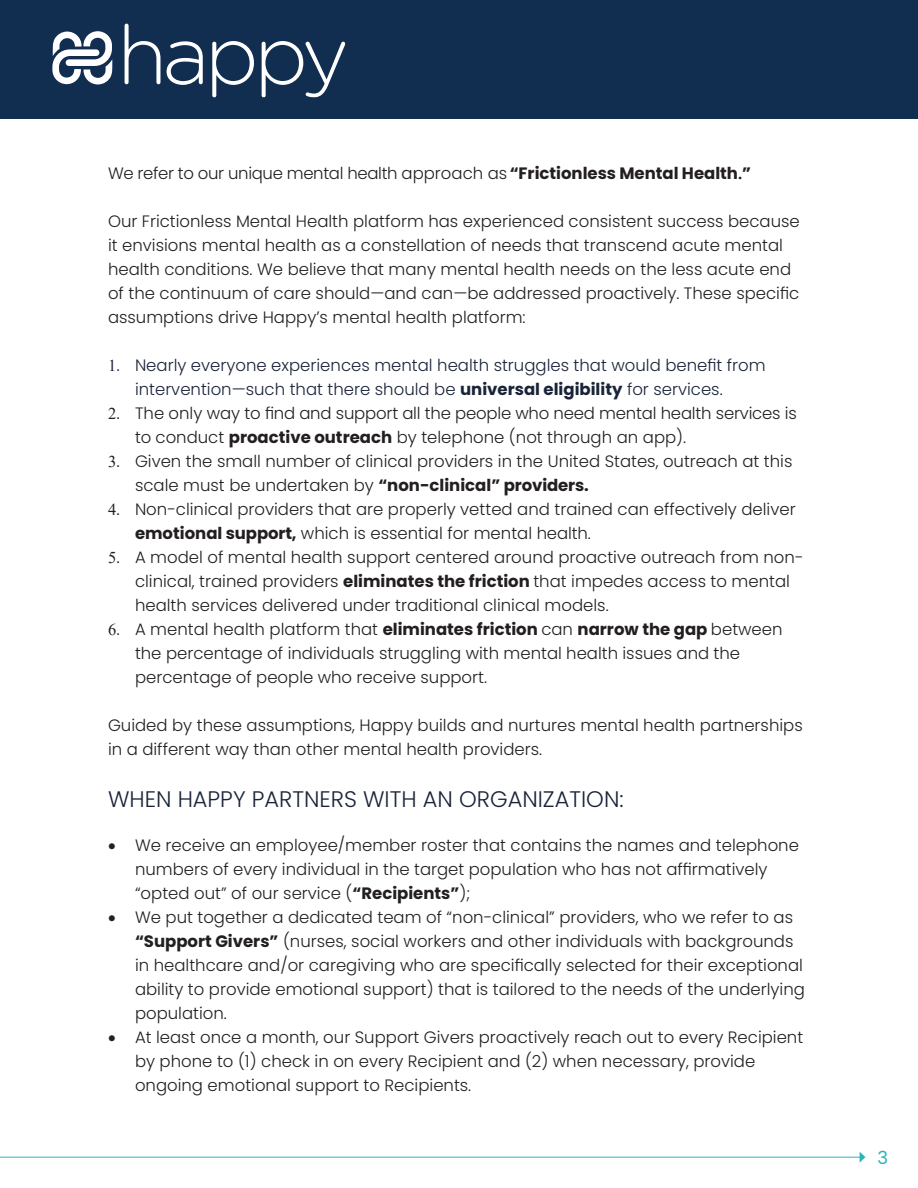
<style>
.page{position:relative;width:918px;height:1188px;background:#fff}
.page>*{position:absolute;margin:0;border:0;box-sizing:border-box;transform-origin:0 0}
.heading_2{font:300 22.5px "Poppins";color:#1a2439}
.t1{font:18px "Poppins";color:#27b5ba}
.Body_Text{font:300 16.5px/24px "Poppins";color:#231f20}
.t2{font:300 16.5px/24px "Poppins";color:#1a2439}
.Body_Text-2{font:300 16.5px "Poppins";letter-spacing:-.02em;color:#231f20}
.s1{font-weight:700}
.s2{font-family:"Times New Roman";font-weight:700}
.s3{font-family:"Times New Roman";font-weight:400}
</style>
<div class="page">
<div style="left:0;top:0;width:918px;height:119px;background:#112d50"></div>
<svg style="left:53px;top:24px;width:288px;height:73px"></svg>
<hr style="left:0;top:1157px;width:860px;height:1px;background:#28b6bb">
<svg style="left:860px;top:1152px;width:5px;height:10px"></svg>
<p class="Body_Text-2" style="left:108px;top:164px;width:645px">We refer to our unique mental health approach as <span class="s1">“Frictionless Mental Health</span><span class="s2">.</span><span class="s1">”</span></p>
<p class="Body_Text" style="left:108px;top:210px;width:693px">Our Frictionless Mental Health platform has experienced consistent success because it envisions mental health as a constellation of needs that transcend acute mental health conditions. We believe that many mental health needs on the less acute end of the continuum of care should—and can—be addressed proactively. These specific assumptions drive Happy’s mental health platform:</p>
<p class="t2" style="left:135px;top:354px;width:632px;text-indent:-27px"><span class="s3">1.</span> Nearly everyone experiences mental health struggles that would benefit from intervention—such that there should be <span class="s1">universal eligibility</span> for services.</p>
<p class="Body_Text" style="left:135px;top:402px;width:663px;text-indent:-27px"><span class="s3">2.</span> The only way to find and support all the people who need mental health services is to conduct <span class="s1">proactive outreach</span> by telephone (not through an app).</p>
<p class="Body_Text" style="left:135px;top:450px;width:659px;text-indent:-27px"><span class="s3">3.</span> Given the small number of clinical providers in the United States, outreach at this scale must be undertaken by <span class="s1">“non-clinical” providers.</span></p>
<p class="Body_Text" style="left:135px;top:498px;width:662px;text-indent:-27px"><span class="s3">4.</span> Non-clinical providers that are properly vetted and trained can effectively deliver <span class="s1">emotional support,</span> which is essential for mental health.</p>
<p class="Body_Text" style="left:135px;top:546px;width:670px;text-indent:-27px"><span class="s3">5.</span> A model of mental health support centered around proactive outreach from non&shy;clinical, trained providers <span class="s1">eliminates the friction</span> that impedes access to mental health services delivered under traditional clinical models.</p>
<p class="Body_Text" style="left:135px;top:618px;width:649px;text-indent:-27px"><span class="s3">6.</span> A mental health platform that <span class="s1">eliminates friction</span> can <span class="s1">narrow the gap</span> between the percentage of individuals struggling with mental health issues and the percentage of people who receive support.</p>
<p class="Body_Text" style="left:108px;top:714px;width:696px">Guided by these assumptions, Happy builds and nurtures mental health partnerships in a different way than other mental health providers.</p>
<p class="heading_2" style="left:108px;top:786px;width:517px">WHEN HAPPY PARTNERS WITH AN ORGANIZATION:</p>
<p class="Body_Text" style="left:135px;top:834px;width:665px;text-indent:-27px">• We receive an employee/member roster that contains the names and telephone numbers of every individual in the target population who has not affirmatively “opted out” of our service (<span class="s1">“Recipients”</span>);</p>
<p class="Body_Text" style="left:135px;top:906px;width:672px;text-indent:-27px">• We put together a dedicated team of “non-clinical” providers, who we refer to as <span class="s1">“Support Givers”</span> (nurses, social workers and other individuals with backgrounds in healthcare and/or caregiving who are specifically selected for their exceptional ability to provide emotional support) that is tailored to the needs of the underlying population.</p>
<p class="Body_Text" style="left:135px;top:1026px;width:670px;text-indent:-27px">• At least once a month, our Support Givers proactively reach out to every Recipient by phone to (1) check in on every Recipient and (2) when necessary, provide ongoing emotional support to Recipients.</p>
<p class="t1" style="left:877px;top:1147px;width:12px">3</p>
</div>
